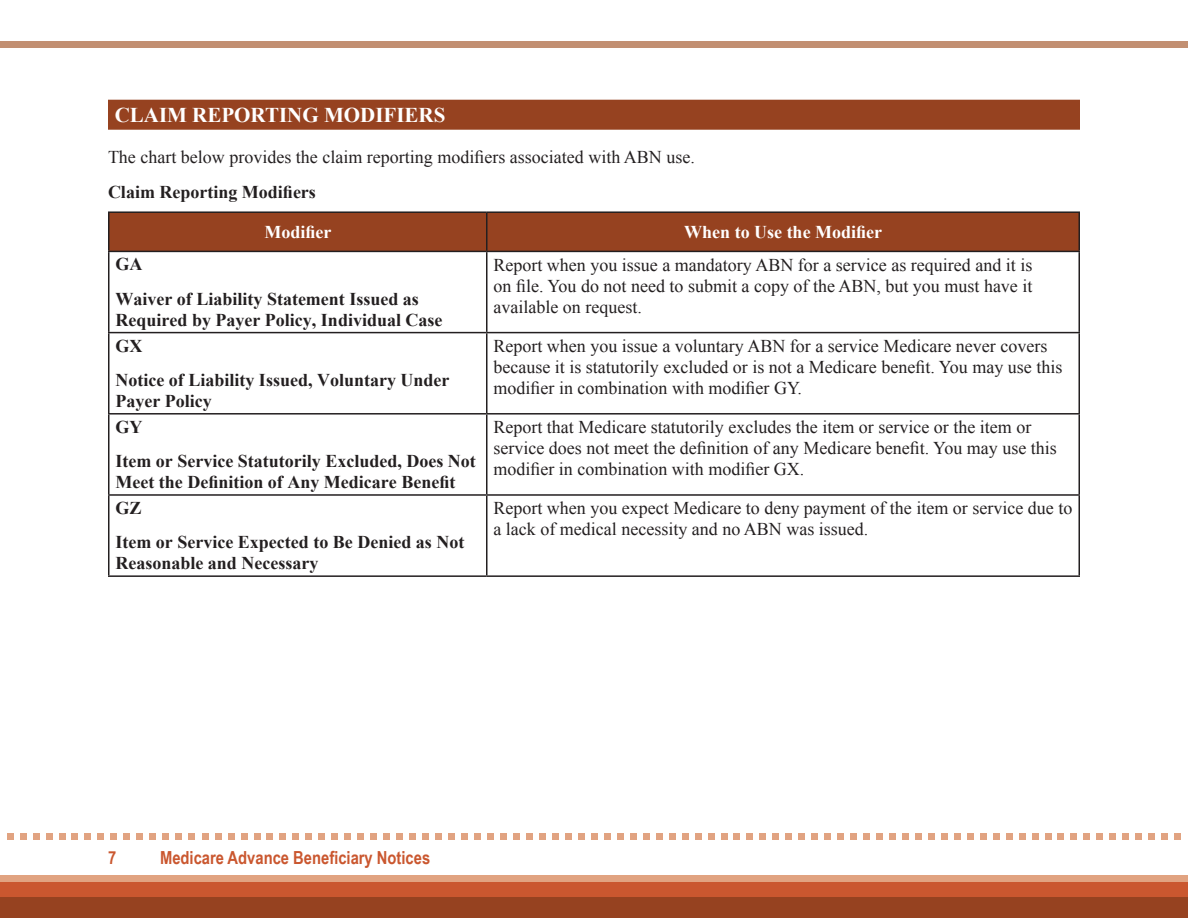
<style>
.page{position:relative;width:1188px;height:918px;background:#fff}
.page>*{position:absolute;margin:0;border:0;box-sizing:border-box;transform-origin:0 0}
.t1{font:700 21px "Times New Roman";color:#fff}
.t2{font:18px/21px "Times New Roman";color:#231f20}
.t3{font:700 18px/21px "Times New Roman";color:#231f20}
.t4{font:700 18px "Arial Narrow";color:#ca572f}
.Table_Header{font:700 18px "Times New Roman";color:#fff}
</style>
<div class="page">
<div style="left:0;top:875px;width:1188px;height:43px;background:#e1a381"></div>
<div style="left:0;top:41px;width:1188px;height:7px;background:#c28f72"></div>
<svg style="left:202px;top:833px;width:6px;height:6px"></svg>
<div style="left:292px;top:833px;width:7px;height:6px;background:#e1a381"></div>
<div style="left:383px;top:833px;width:7px;height:6px;background:#e1a381"></div>
<svg style="left:475px;top:833px;width:6px;height:6px"></svg>
<div style="left:565px;top:833px;width:7px;height:6px;background:#e1a381"></div>
<svg style="left:656px;top:833px;width:6px;height:6px"></svg>
<svg style="left:747px;top:833px;width:6px;height:6px"></svg>
<div style="left:837px;top:833px;width:7px;height:6px;background:#e1a381"></div>
<div style="left:928px;top:833px;width:7px;height:6px;background:#e1a381"></div>
<svg style="left:1019px;top:833px;width:6px;height:6px"></svg>
<svg style="left:1084px;top:833px;width:6px;height:6px"></svg>
<div style="left:1148px;top:833px;width:7px;height:6px;background:#e1a381"></div>
<svg style="left:215px;top:833px;width:6px;height:6px"></svg>
<svg style="left:305px;top:833px;width:6px;height:6px"></svg>
<div style="left:396px;top:833px;width:7px;height:6px;background:#e1a381"></div>
<svg style="left:488px;top:833px;width:6px;height:6px"></svg>
<div style="left:578px;top:833px;width:7px;height:6px;background:#e1a381"></div>
<svg style="left:669px;top:833px;width:6px;height:6px"></svg>
<svg style="left:760px;top:833px;width:6px;height:6px"></svg>
<div style="left:850px;top:833px;width:7px;height:6px;background:#e1a381"></div>
<div style="left:941px;top:833px;width:7px;height:6px;background:#e1a381"></div>
<svg style="left:1032px;top:833px;width:6px;height:6px"></svg>
<svg style="left:1097px;top:833px;width:6px;height:6px"></svg>
<div style="left:1161px;top:833px;width:7px;height:6px;background:#e1a381"></div>
<div style="left:1174px;top:833px;width:7px;height:6px;background:#e1a381"></div>
<svg style="left:137px;top:833px;width:6px;height:6px"></svg>
<div style="left:71px;top:833px;width:7px;height:6px;background:#e1a381"></div>
<div style="left:7px;top:833px;width:7px;height:6px;background:#e1a381"></div>
<svg style="left:228px;top:833px;width:6px;height:6px"></svg>
<svg style="left:318px;top:833px;width:6px;height:6px"></svg>
<div style="left:409px;top:833px;width:7px;height:6px;background:#e1a381"></div>
<div style="left:500px;top:833px;width:7px;height:6px;background:#e1a381"></div>
<div style="left:591px;top:833px;width:7px;height:6px;background:#e1a381"></div>
<svg style="left:682px;top:833px;width:6px;height:6px"></svg>
<svg style="left:773px;top:833px;width:6px;height:6px"></svg>
<div style="left:863px;top:833px;width:7px;height:6px;background:#e1a381"></div>
<div style="left:954px;top:833px;width:7px;height:6px;background:#e1a381"></div>
<svg style="left:150px;top:833px;width:6px;height:6px"></svg>
<div style="left:84px;top:833px;width:7px;height:6px;background:#e1a381"></div>
<div style="left:20px;top:833px;width:7px;height:6px;background:#e1a381"></div>
<svg style="left:241px;top:833px;width:6px;height:6px"></svg>
<svg style="left:331px;top:833px;width:6px;height:6px"></svg>
<div style="left:422px;top:833px;width:7px;height:6px;background:#e1a381"></div>
<div style="left:513px;top:833px;width:7px;height:6px;background:#e1a381"></div>
<div style="left:604px;top:833px;width:7px;height:6px;background:#e1a381"></div>
<svg style="left:695px;top:833px;width:6px;height:6px"></svg>
<svg style="left:786px;top:833px;width:6px;height:6px"></svg>
<div style="left:876px;top:833px;width:7px;height:6px;background:#e1a381"></div>
<div style="left:967px;top:833px;width:7px;height:6px;background:#e1a381"></div>
<svg style="left:163px;top:833px;width:6px;height:6px"></svg>
<div style="left:97px;top:833px;width:7px;height:6px;background:#e1a381"></div>
<div style="left:33px;top:833px;width:7px;height:6px;background:#e1a381"></div>
<svg style="left:254px;top:833px;width:6px;height:6px"></svg>
<svg style="left:344px;top:833px;width:6px;height:6px"></svg>
<div style="left:435px;top:833px;width:7px;height:6px;background:#e1a381"></div>
<div style="left:526px;top:833px;width:7px;height:6px;background:#e1a381"></div>
<div style="left:617px;top:833px;width:7px;height:6px;background:#e1a381"></div>
<svg style="left:708px;top:833px;width:6px;height:6px"></svg>
<svg style="left:799px;top:833px;width:6px;height:6px"></svg>
<div style="left:889px;top:833px;width:7px;height:6px;background:#e1a381"></div>
<svg style="left:980px;top:833px;width:6px;height:6px"></svg>
<svg style="left:1045px;top:833px;width:6px;height:6px"></svg>
<svg style="left:1110px;top:833px;width:6px;height:6px"></svg>
<svg style="left:176px;top:833px;width:6px;height:6px"></svg>
<div style="left:110px;top:833px;width:7px;height:6px;background:#e1a381"></div>
<svg style="left:46px;top:833px;width:6px;height:6px"></svg>
<svg style="left:267px;top:833px;width:6px;height:6px"></svg>
<svg style="left:357px;top:833px;width:6px;height:6px"></svg>
<div style="left:448px;top:833px;width:7px;height:6px;background:#e1a381"></div>
<div style="left:539px;top:833px;width:7px;height:6px;background:#e1a381"></div>
<div style="left:630px;top:833px;width:7px;height:6px;background:#e1a381"></div>
<svg style="left:721px;top:833px;width:6px;height:6px"></svg>
<svg style="left:812px;top:833px;width:6px;height:6px"></svg>
<div style="left:902px;top:833px;width:7px;height:6px;background:#e1a381"></div>
<svg style="left:993px;top:833px;width:6px;height:6px"></svg>
<svg style="left:1058px;top:833px;width:6px;height:6px"></svg>
<svg style="left:1123px;top:833px;width:6px;height:6px"></svg>
<div style="left:188px;top:833px;width:7px;height:6px;background:#e1a381"></div>
<div style="left:123px;top:833px;width:7px;height:6px;background:#e1a381"></div>
<svg style="left:59px;top:833px;width:6px;height:6px"></svg>
<svg style="left:280px;top:833px;width:6px;height:6px"></svg>
<svg style="left:370px;top:833px;width:6px;height:6px"></svg>
<div style="left:461px;top:833px;width:7px;height:6px;background:#e1a381"></div>
<div style="left:552px;top:833px;width:7px;height:6px;background:#e1a381"></div>
<div style="left:643px;top:833px;width:7px;height:6px;background:#e1a381"></div>
<svg style="left:734px;top:833px;width:6px;height:6px"></svg>
<div style="left:824px;top:833px;width:7px;height:6px;background:#e1a381"></div>
<div style="left:915px;top:833px;width:7px;height:6px;background:#e1a381"></div>
<svg style="left:1006px;top:833px;width:6px;height:6px"></svg>
<svg style="left:1071px;top:833px;width:6px;height:6px"></svg>
<svg style="left:1136px;top:833px;width:6px;height:6px"></svg>
<div style="left:0;top:882px;width:1188px;height:36px;background:#ca572f"></div>
<div style="left:0;top:897px;width:1188px;height:21px;background:#964220"></div>
<div style="left:108px;top:100px;width:972px;height:30px;background:#964220"></div>
<div style="left:110px;top:213px;width:968px;height:38px;background:#964220"></div>
<hr style="left:108px;top:211px;width:379px;height:2px;background:#231f20">
<hr style="left:108px;top:213px;width:2px;height:38px;background:#231f20">
<hr style="left:487px;top:211px;width:593px;height:2px;background:#231f20">
<hr style="left:486px;top:213px;width:2px;height:38px;background:#231f20">
<hr style="left:1078px;top:213px;width:2px;height:38px;background:#231f20">
<hr style="left:108px;top:251px;width:379px;height:1px;background:#231f20">
<hr style="left:108px;top:252px;width:2px;height:80px;background:#231f20">
<hr style="left:487px;top:251px;width:593px;height:1px;background:#231f20">
<hr style="left:486px;top:252px;width:2px;height:80px;background:#231f20">
<hr style="left:1078px;top:252px;width:2px;height:80px;background:#231f20">
<hr style="left:108px;top:332px;width:379px;height:1px;background:#231f20">
<hr style="left:108px;top:333px;width:2px;height:80px;background:#231f20">
<hr style="left:487px;top:332px;width:593px;height:1px;background:#231f20">
<hr style="left:486px;top:333px;width:2px;height:80px;background:#231f20">
<hr style="left:1078px;top:333px;width:2px;height:80px;background:#231f20">
<hr style="left:108px;top:413px;width:379px;height:2px;background:#231f20">
<hr style="left:108px;top:415px;width:2px;height:79px;background:#231f20">
<hr style="left:487px;top:413px;width:593px;height:2px;background:#231f20">
<hr style="left:486px;top:415px;width:2px;height:79px;background:#231f20">
<hr style="left:1078px;top:415px;width:2px;height:79px;background:#231f20">
<hr style="left:108px;top:494px;width:379px;height:2px;background:#231f20">
<hr style="left:108px;top:496px;width:2px;height:79px;background:#231f20">
<hr style="left:487px;top:494px;width:593px;height:2px;background:#231f20">
<hr style="left:486px;top:496px;width:2px;height:79px;background:#231f20">
<hr style="left:1078px;top:496px;width:2px;height:79px;background:#231f20">
<hr style="left:108px;top:575px;width:379px;height:2px;background:#231f20">
<hr style="left:487px;top:575px;width:593px;height:2px;background:#231f20">
<h2 class="t1" style="left:115px;top:101px;width:332px">CLAIM REPORTING MODIFIERS</h2>
<p class="t2" style="left:108px;top:147px;width:588px">The chart below provides the claim reporting modifiers associated with ABN use.</p>
<h3 class="t3" style="left:108px;top:181px;width:209px">Claim Reporting Modifiers</h3>
<p class="Table_Header" style="left:264px;top:219px;width:68px">Modifier</p>
<p class="Table_Header" style="left:684px;top:219px;width:199px">When to Use the Modifier</p>
<p class="t3" style="left:116px;top:253px;width:28px">GA</p>
<p class="t3" style="left:116px;top:288px;width:329px">Waiver of Liability Statement Issued as<br>Required by Payer Policy, Individual Case</p>
<p class="t2" style="left:494px;top:254px;width:540px;text-align:justify">Report when you issue a mandatory ABN for a service as required and it is on file. You do not need to submit a copy of the ABN, but you must have it available on request.</p>
<p class="t3" style="left:116px;top:335px;width:28px">GX</p>
<p class="t3" style="left:116px;top:369px;width:336px">Notice of Liability Issued, Voluntary Under<br>Payer Policy</p>
<p class="t3" style="left:115px;top:416px;width:28px">GY</p>
<p class="t3" style="left:115px;top:450px;width:362px">Item or Service Statutorily Excluded, Does Not<br>Meet the Definition of Any Medicare Benefit</p>
<p class="t3" style="left:115px;top:497px;width:28px">GZ</p>
<p class="t3" style="left:115px;top:531px;width:350px">Item or Service Expected to Be Denied as Not<br>Reasonable and Necessary</p>
<p class="t2" style="left:494px;top:335px;width:570px">Report when you issue a voluntary ABN for a service Medicare never covers because it is statutorily excluded or is not a Medicare benefit. You may use this modifier in combination with modifier GY.</p>
<p class="t2" style="left:493px;top:416px;width:565px">Report that Medicare statutorily excludes the item or service or the item or service does not meet the definition of any Medicare benefit. You may use this modifier in combination with modifier GX.</p>
<p class="t2" style="left:493px;top:497px;width:580px">Report when you expect Medicare to deny payment of the item or service due to a lack of medical necessity and no ABN was issued.</p>
<p class="t4" style="left:108px;top:844px;width:10px">7</p>
<p class="t4" style="left:160px;top:844px;width:272px">Medicare Advance Beneficiary Notices</p>
</div>
